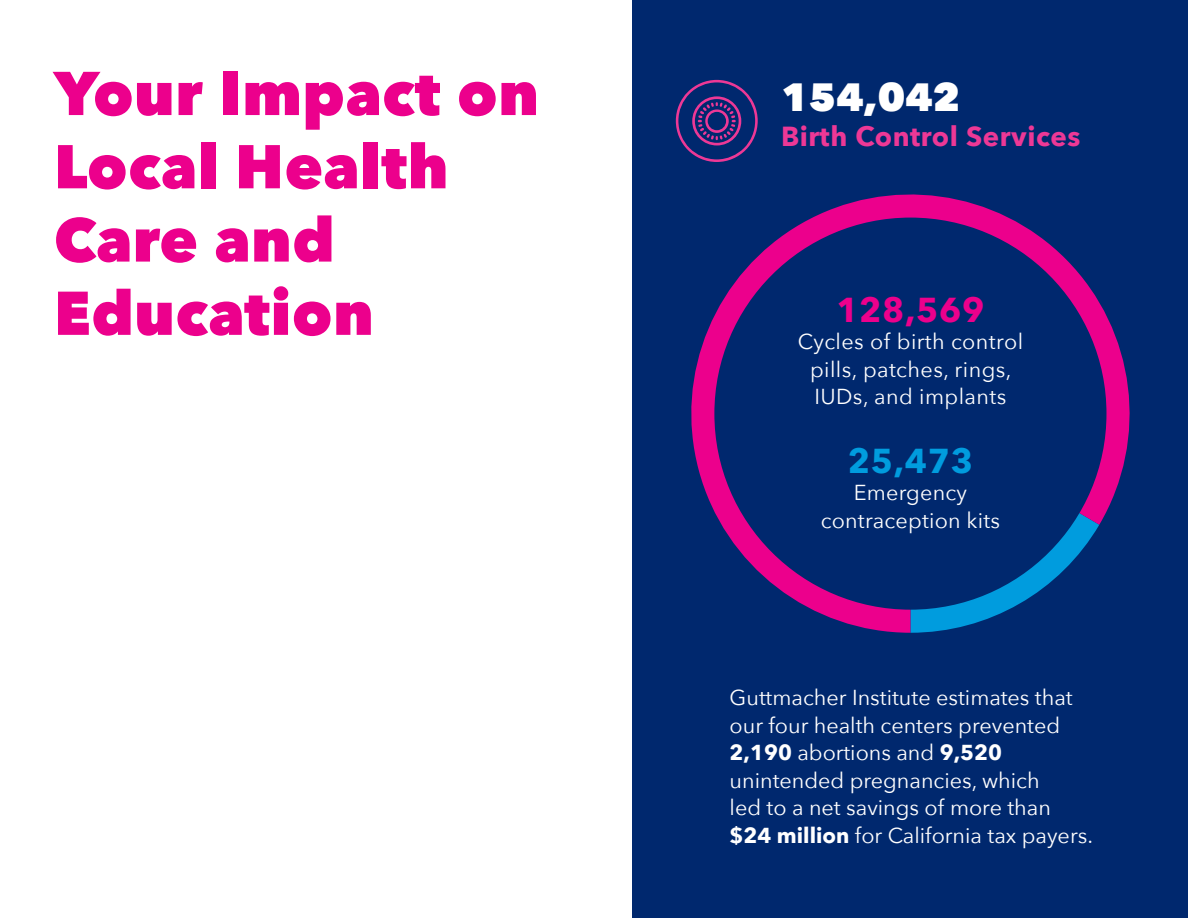
<style>
.page{position:relative;width:1188px;height:918px;background:#fff}
.page>*{position:absolute;margin:0;border:0;box-sizing:border-box;transform-origin:0 0}
.t1{font:800 61.05px/73.2px "Avenir Next";letter-spacing:.01em;color:#ec008c}
.t2{font:800 39.3px "Avenir Next";color:#fff}
.t3{font:700 34.5px "Avenir Next";letter-spacing:.02em;color:#ec008c}
.t4{font:700 34.5px "Avenir Next";color:#009cde}
.t5{font:700 27.45px "Avenir Next";letter-spacing:.02em;color:#ed3896}
.t6{font:21.6px/27.5px "Avenir Next";color:#fff}
.t7{font:21.6px/27.5px "Avenir Next";letter-spacing:.02em;color:#fff;text-align:center}
.s1{font-weight:700}
</style>
<div class="page">
<div style="left:633px;top:0;width:555px;height:918px;background:#00286e"></div>
<svg style="left:676px;top:80px;width:82px;height:82px"></svg>
<svg style="left:691px;top:194px;width:439px;height:439px"></svg>
<div style="left:714px;top:218px;width:392px;height:392px;background:#00286e;border-radius:50%"></div>
<p class="t1" style="left:54px;top:56px;width:486px">Your Impact on<br>Local Health<br>Care and<br>Education</p>
<p class="t2" style="left:781px;top:73px;width:181px">154,042</p>
<p class="t5" style="left:781px;top:113px;width:301px">Birth Control Services</p>
<p class="t3" style="left:836px;top:280px;width:150px">128,569</p>
<p class="t7" style="left:798px;top:327px;width:227px">Cycles of birth control pills, patches, rings,<br>IUDs, and implants</p>
<p class="t4" style="left:848px;top:431px;width:127px">25,473</p>
<p class="t6" style="left:821px;top:478px;width:181px;text-align:center">Emergency contraception kits</p>
<p class="t6" style="left:730px;top:683px;width:365px">Guttmacher Institute estimates that our four health centers prevented <span class="s1">2,190</span> abortions and <span class="s1">9,520 </span>unintended pregnancies, which<br>led to a net savings of more than <span class="s1">$24 million</span> for California tax payers.</p>
</div>
